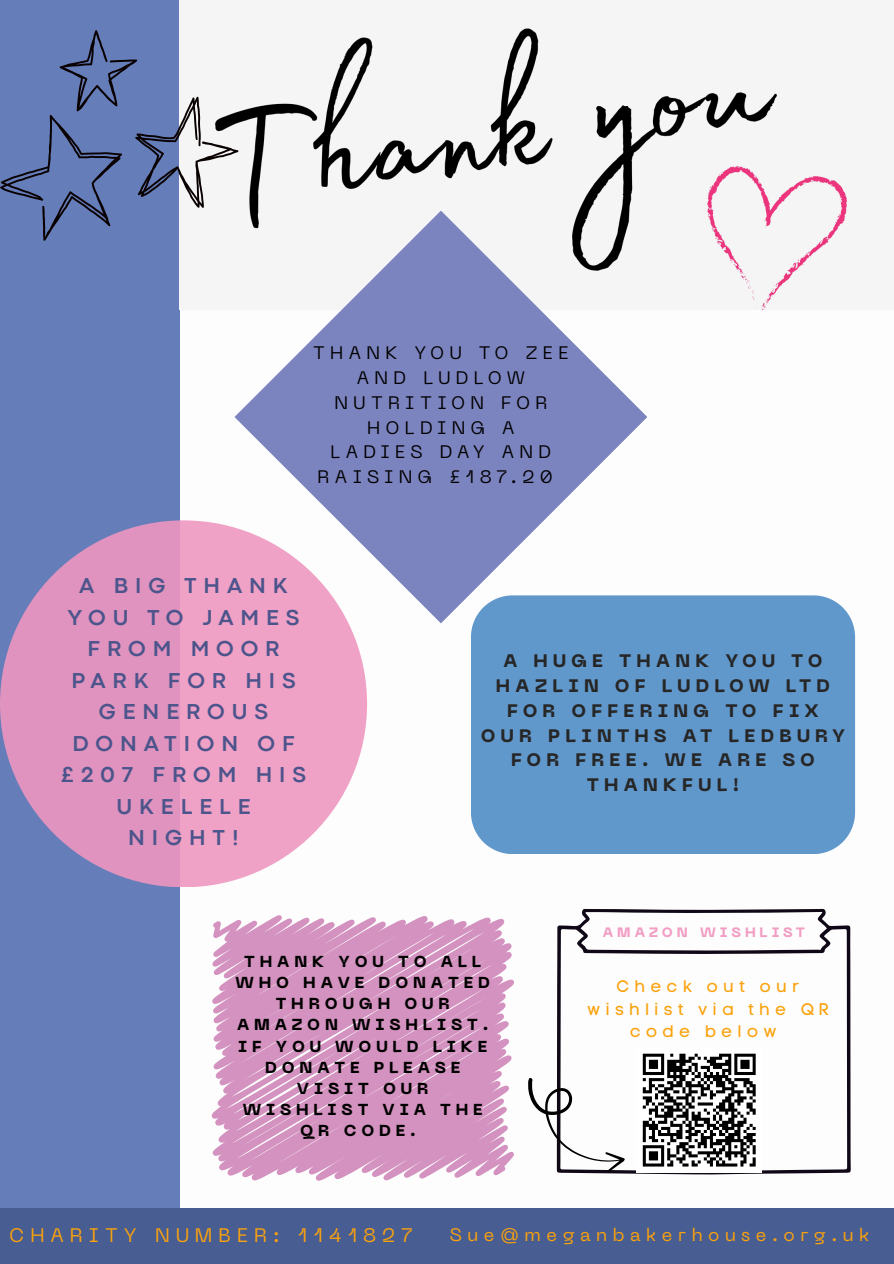
<style>
.page{position:relative;width:894px;height:1264px;background:#fff}
.page>*{position:absolute;margin:0;border:0;box-sizing:border-box;transform-origin:0 0}
.t1{font:700 22.5px/31.5px "Codec Pro";letter-spacing:.305em;color:#4b548b;text-align:center}
.t2{font:19.5px "PP Neue Machina";letter-spacing:.305em;color:#fba20d}
.t3{font:800 18px/24.8px "PP Neue Machina";letter-spacing:.285em;color:#000;text-align:center}
.t4{font:18px "PP Neue Machina";letter-spacing:.29em;color:#000}
.t5{font:18px "PP Neue Machina";letter-spacing:.305em;color:#fba20d}
.t6{font:16.8px/22.5px "Code Pro Normal LC";letter-spacing:.305em;color:#fba20d;text-align:center}
.t7{font:800 15.75px/21px "PP Neue Machina";letter-spacing:.305em;color:#000;text-align:center}
.t8{font:800 13.5px "PP Neue Machina";letter-spacing:.29em;color:#f29dc4}
</style>
<div class="page">
<div style="left:0;top:0;width:179px;height:1263px;background:#657db9"></div>
<div style="left:0;top:1208px;width:893px;height:55px;background:#485d91"></div>
<svg style="left:557px;top:908px;width:293px;height:266px"></svg>
<div style="left:636px;top:1047px;width:125px;height:125px;background:#fff"></div>
<svg style="left:211px;top:915px;width:303px;height:266px;background:#d9a0c8"></svg>
<div style="left:0;top:520px;width:367px;height:367px;background:linear-gradient(to right,#da8fbc,#f5a5c8);border-radius:50%"></div>
<div style="left:471px;top:595px;width:383px;height:259px;background:#6198cc"></div>
<img style="left:238px;top:27px;width:612px;height:283px">
<svg style="left:234px;top:211px;width:413px;height:412px;fill:#7c84bf"></svg>
<svg style="left:0;top:30px;width:238px;height:211px"></svg>
<svg style="left:512px;top:1052px;width:246px;height:122px"></svg>
<h3 class="t4" style="left:313px;top:346px;width:257px">THANK YOU TO ZEE</h3>
<h3 class="t4" style="left:357px;top:371px;width:169px">AND LUDLOW</h3>
<h3 class="t4" style="left:334px;top:395px;width:214px">NUTRITION FOR</h3>
<h3 class="t4" style="left:367px;top:420px;width:149px">HOLDING A</h3>
<h3 class="t4" style="left:330px;top:445px;width:222px">LADIES DAY AND</h3>
<h3 class="t4" style="left:317px;top:470px;width:237px">RAISING £187.20</h3>
<p class="t1" style="left:61px;top:571px;width:246px">A BIG THANK<br>YOU TO JAMES<br>FROM MOOR<br>PARK FOR HIS<br>GENEROUS<br>DONATION OF £207 FROM HIS<br>UKELELE<br>NIGHT!</p>
<p class="t3" style="left:480px;top:650px;width:365px">A HUGE THANK YOU TO<br>HAZLIN OF LUDLOW LTD<br>FOR OFFERING TO FIX<br>OUR PLINTHS AT LEDBURY<br>FOR FREE. WE ARE SO<br>THANKFUL!</p>
<p class="t8" style="left:602px;top:927px;width:204px">AMAZON WISHLIST</p>
<p class="t7" style="left:235px;top:952px;width:256px">THANK YOU TO ALL<br>WHO HAVE DONATED<br>THROUGH OUR<br>AMAZON WISHLIST.<br>IF YOU WOULD LIKE<br>DONATE PLEASE<br>VISIT OUR<br>WISHLIST VIA THE<br>QR CODE.</p>
<p class="t6" style="left:587px;top:975px;width:243px">Check out our wishlist via the QR code below</p>
<h1 class="t2" style="left:9px;top:1227px;width:405px">CHARITY NUMBER: 1141827</h1>
<h2 class="t5" style="left:449px;top:1228px;width:421px">Sue@meganbakerhouse.org.uk</h2>
</div>
